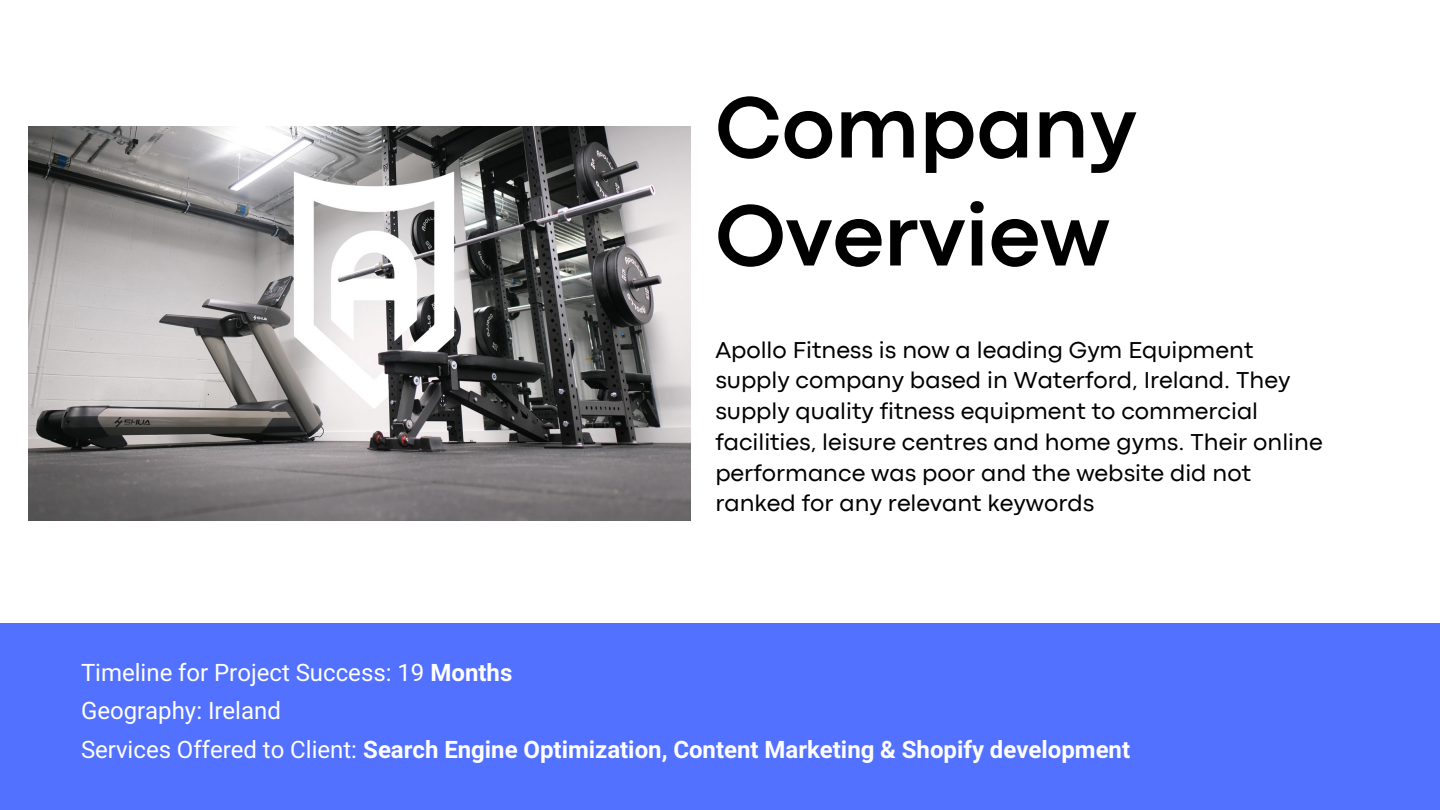
<style>
.page{position:relative;width:1440px;height:810px;background:#fff}
.page>*{position:absolute;margin:0;border:0;box-sizing:border-box;transform-origin:0 0}
.t1{font:700 90px/108px "Codec Pro";color:#000}
.t2{font:24px/30.8px "Codec Pro";color:#000}
.t3{font:700 24px "Araboto";color:#fff}
.t4{font:24px "Araboto";color:#fff}
.s1{font-weight:700}
.s2{font-weight:400}
</style>
<div class="page">
<div style="left:0;top:624px;width:1440px;height:186px;background:#5271ff"></div>
<img style="left:28px;top:126px;width:663px;height:394px">
<p class="t1" style="left:715px;top:80px;width:423px">Company<br>Overview</p>
<p class="t2" style="left:715px;top:336px;width:609px">Apollo Fitness is now a leading Gym Equipment supply company based in Waterford, Ireland. They supply quality fitness equipment to commercial facilities, leisure centres and home gyms. Their online performance was poor and the website did not ranked for any relevant keywords</p>
<p class="t4" style="left:81px;top:659px;width:433px">Timeline for Project Success: 19 <span class="s1">Months</span></p>
<p class="t4" style="left:81px;top:697px;width:201px">Geography: Ireland</p>
<p class="t3" style="left:81px;top:735px;width:1051px"><span class="s2">Services Offered to Client:</span> Search Engine Optimization, Content Marketing &amp; Shopify development</p>
</div>
